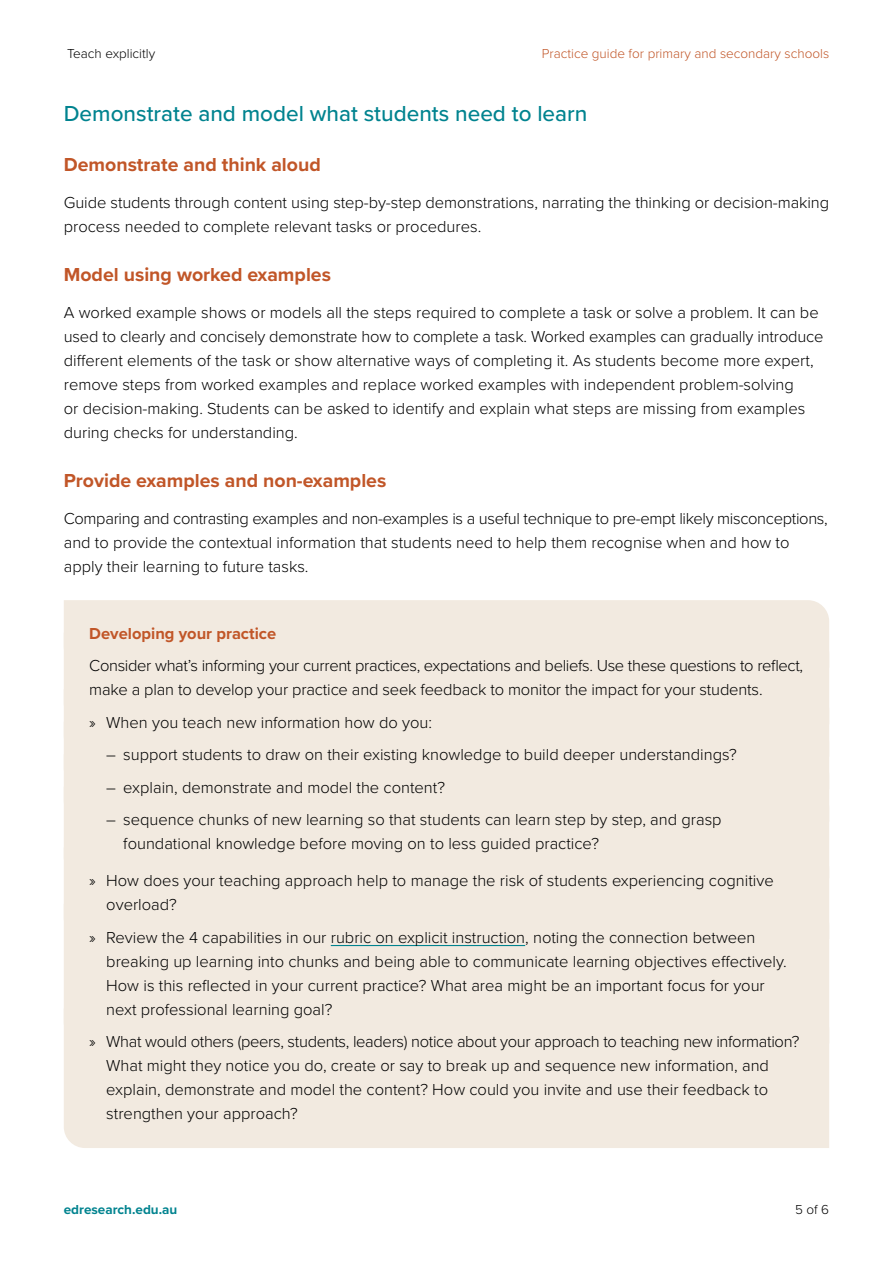
<style>
.page{position:relative;width:893px;height:1263px;background:#fff}
.page>*{position:absolute;margin:0;border:0;box-sizing:border-box;transform-origin:0 0}
.t1{font:500 22.5px "Proxima Nova";color:#01838f}
.t2{font:700 19.5px "Proxima Nova";color:#c15628}
.Case_study_info_box{font:300 16.5px/24px "Proxima Nova";color:#000}
.Case_study_info_box-2{font:300 16.5px/24px "Proxima Nova";letter-spacing:-.02em;color:#000}
.Case_study_info_box-3{font:700 16.5px "Proxima Nova";color:#c15628}
.t3{font:300 13.5px "Proxima Nova";color:#c15628}
.t4{font:300 13.5px "Proxima Nova";color:#000}
.t5{font:700 13.5px "Proxima Nova";color:#01838f}
</style>
<div class="page">
<div style="left:64px;top:600px;width:765px;height:33px;background:#f2eae0"></div>
<div style="left:64px;top:633px;width:765px;height:56px;background:#f2eae0"></div>
<div style="left:64px;top:689px;width:765px;height:33px;background:#f2eae0"></div>
<div style="left:64px;top:722px;width:765px;height:32px;background:#f2eae0"></div>
<div style="left:64px;top:754px;width:765px;height:33px;background:#f2eae0"></div>
<div style="left:64px;top:787px;width:765px;height:60px;background:#f2eae0"></div>
<div style="left:64px;top:847px;width:765px;height:57px;background:#f2eae0"></div>
<div style="left:64px;top:904px;width:765px;height:104px;background:#f2eae0"></div>
<hr style="left:331px;top:945px;width:194px;height:1px;background:#01838f">
<div style="left:64px;top:1008px;width:765px;height:140px;background:#f2eae0"></div>
<p class="t4" style="left:67px;top:43px;width:89px">Teach explicitly</p>
<p class="t3" style="left:542px;top:43px;width:289px">Practice guide for primary and secondary schools</p>
<h2 class="t1" style="left:64px;top:97px;width:525px">Demonstrate and model what students need to learn</h2>
<h3 class="t2" style="left:64px;top:150px;width:259px">Demonstrate and think aloud</h3>
<p class="Case_study_info_box" style="left:64px;top:189px;width:767px">Guide students through content using step-by-step demonstrations, narrating the thinking or decision‑making process needed to complete relevant tasks or procedures.</p>
<h3 class="t2" style="left:64px;top:260px;width:269px">Model using worked examples</h3>
<p class="Case_study_info_box" style="left:64px;top:299px;width:761px">A worked example shows or models all the steps required to complete a task or solve a problem. It can be used to clearly and concisely demonstrate how to complete a task. Worked examples can gradually introduce different elements of the task or show alternative ways of completing it. As students become more expert, remove steps from worked examples and replace worked examples with independent problem-solving<br>or decision-making. Students can be asked to identify and explain what steps are missing from examples during checks for understanding.</p>
<h3 class="t2" style="left:64px;top:466px;width:324px">Provide examples and non-examples</h3>
<p class="Case_study_info_box" style="left:64px;top:506px;width:765px">Comparing and contrasting examples and non-examples is a useful technique to pre-empt likely misconceptions, and to provide the contextual information that students need to help them recognise when and how to apply their learning to future tasks.</p>
<p class="Case_study_info_box-3" style="left:89px;top:621px;width:189px">Developing your practice</p>
<p class="Case_study_info_box-2" style="left:89px;top:653px;width:715px">Consider what’s informing your current practices, expectations and beliefs. Use these questions to reflect, make a plan to develop your practice and seek feedback to monitor the impact for your students.</p>
<p class="Case_study_info_box" style="left:89px;top:709px;width:344px">» When you teach new information how do you:</p>
<p class="Case_study_info_box" style="left:106px;top:742px;width:632px">– support students to draw on their existing knowledge to build deeper understandings?</p>
<p class="Case_study_info_box" style="left:106px;top:774px;width:340px">– explain, demonstrate and model the content?</p>
<p class="Case_study_info_box" style="left:123px;top:807px;width:600px;text-indent:-17px">– sequence chunks of new learning so that students can learn step by step, and grasp foundational knowledge before moving on to less guided practice?</p>
<p class="Case_study_info_box" style="left:106px;top:868px;width:669px;text-indent:-17px">» How does your teaching approach help to manage the risk of students experiencing cognitive overload?</p>
<p class="Case_study_info_box" style="left:106px;top:924px;width:682px;text-indent:-17px">» Review the 4 capabilities in our rubric on explicit instruction, noting the connection between breaking up learning into chunks and being able to communicate learning objectives effectively.<br>How is this reflected in your current practice? What area might be an important focus for your next professional learning goal?</p>
<p class="Case_study_info_box" style="left:106px;top:1029px;width:695px;text-indent:-17px">» What would others (peers, students, leaders) notice about your approach to teaching new information?<br>What might they notice you do, create or say to break up and sequence new information, and explain, demonstrate and model the content? How could you invite and use their feedback to strengthen your approach?</p>
<p class="t5" style="left:64px;top:1200px;width:115px">edresearch.edu.au</p>
<p class="t4" style="left:795px;top:1200px;width:36px">5 of 6</p>
</div>
